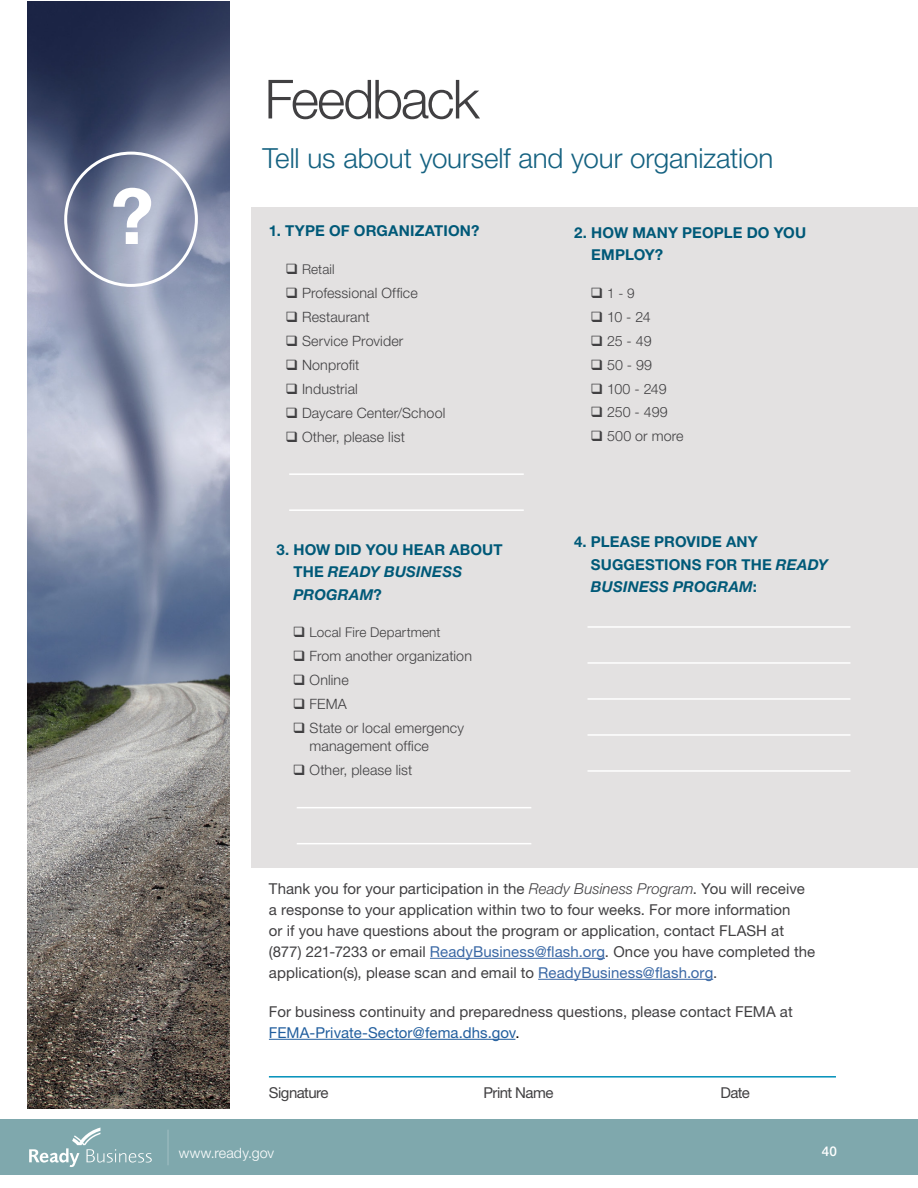
<style>
.page{position:relative;width:918px;height:1188px;background:#fff}
.page>*{position:absolute;margin:0;border:0;box-sizing:border-box;transform-origin:0 0}
.t1{font:700 76.95px "Helvetica Neue LT Std";color:#fff}
.t2{font:300 54px "Helvetica Neue LT Std";letter-spacing:-.04em;color:#414042}
.t3{font:300 27.75px "Helvetica Neue LT Std";letter-spacing:-.005em;color:#156281}
.t4{font:15px/21px "Helvetica Neue LT Std";letter-spacing:.005em;color:#414042}
.t5{font:700 15px/22.5px "Helvetica Neue LT Std";letter-spacing:.01em;color:#005978}
.t6{font:15px "Helvetica Neue LT Std";letter-spacing:-.035em;color:#414042}
.t7{font:300 14.25px/18px "Helvetica Neue LT Std";letter-spacing:.01em;color:#414042}
.t8{font:300 14.25px "Helvetica Neue LT Std";letter-spacing:.01em;color:#fff}
.t9{font:300 13.5px "Helvetica Neue LT Std";letter-spacing:.01em;color:#414042}
.t10{font:500 13.5px "Helvetica Neue LT Std";color:#fff}
.s1{font-style:italic}
.s2{font-weight:300;font-style:italic}
.s3{color:#3a68a5}
.s4{color:#215e9e}
.s5{color:#000}
</style>
<div class="page">
<div style="left:0;top:1119px;width:918px;height:55px;background:#7fa8ad"></div>
<svg style="left:29px;top:1128px;width:123px;height:39px"></svg>
<hr style="left:167px;top:1130px;width:2px;height:35px;background:#fff">
<div style="left:251px;top:207px;width:667px;height:661px;background:#e3e1e1"></div>
<img style="left:27px;top:1px;width:203px;height:1107px">
<div style="left:64px;top:152px;width:134px;height:135px;border:3px solid #fff;border-radius:50%"></div>
<hr style="left:430px;top:958px;width:175px;height:1px;background:#3a68a5">
<hr style="left:538px;top:979px;width:175px;height:1px;background:#3a68a5">
<hr style="left:269px;top:1039px;width:246px;height:1px;background:#215e9e">
<hr style="left:269px;top:1076px;width:567px;height:2px;background:#0090ba">
<hr style="left:289px;top:473px;width:235px;height:2px;background:#fff">
<hr style="left:289px;top:509px;width:235px;height:2px;background:#fff">
<hr style="left:297px;top:807px;width:234px;height:1px;background:#fff">
<hr style="left:297px;top:843px;width:234px;height:1px;background:#fff">
<hr style="left:588px;top:626px;width:262px;height:2px;background:#fff">
<hr style="left:588px;top:662px;width:262px;height:2px;background:#fff">
<hr style="left:588px;top:698px;width:262px;height:2px;background:#fff">
<hr style="left:588px;top:734px;width:262px;height:2px;background:#fff">
<hr style="left:588px;top:770px;width:262px;height:2px;background:#fff">
<h1 class="t1" style="left:111px;top:169px;width:44px">?</h1>
<h2 class="t2" style="left:265px;top:66px;width:217px">Feedback</h2>
<h3 class="t3" style="left:262px;top:141px;width:512px">Tell us about yourself and your organization</h3>
<p class="t5" style="left:269px;top:220px;width:212px">1. TYPE OF ORGANIZATION?</p>
<p class="t9" style="left:285px;top:261px;width:51px">❑ Retail</p>
<p class="t7" style="left:285px;top:284px;width:134px">❑ Professional Office</p>
<p class="t7" style="left:285px;top:308px;width:86px">❑ Restaurant</p>
<p class="t7" style="left:285px;top:332px;width:120px">❑ Service Provider</p>
<p class="t7" style="left:285px;top:356px;width:75px">❑ Nonprofit</p>
<p class="t7" style="left:285px;top:380px;width:74px">❑ Industrial</p>
<p class="t7" style="left:285px;top:404px;width:161px">❑ Daycare Center/School</p>
<p class="t7" style="left:285px;top:428px;width:121px">❑ Other, please list</p>
<p class="t5" style="left:293px;top:538px;width:211px;text-indent:-17px">3. HOW DID YOU HEAR ABOUT<br>THE <span class="s1">READY BUSINESS<br>PROGRAM</span>?</p>
<p class="t9" style="left:293px;top:624px;width:149px">❑ Local Fire Department</p>
<p class="t7" style="left:293px;top:647px;width:181px">❑ From another organization</p>
<p class="t7" style="left:293px;top:671px;width:57px">❑ Online</p>
<p class="t7" style="left:293px;top:695px;width:55px">❑ FEMA</p>
<p class="t7" style="left:310px;top:719px;width:156px;text-indent:-17px">❑ State or local emergency management office</p>
<p class="t7" style="left:293px;top:761px;width:121px">❑ Other, please list</p>
<p class="t5" style="left:591px;top:221px;width:216px;text-indent:-17px">2. HOW MANY PEOPLE DO YOU<br>EMPLOY?</p>
<p class="t9" style="left:591px;top:284px;width:46px">❑ 1 - 9</p>
<p class="t7" style="left:591px;top:307px;width:62px">❑ 10 - 24</p>
<p class="t7" style="left:591px;top:331px;width:63px">❑ 25 - 49</p>
<p class="t7" style="left:591px;top:355px;width:63px">❑ 50 - 99</p>
<p class="t7" style="left:591px;top:379px;width:78px">❑ 100 - 249</p>
<p class="t7" style="left:591px;top:403px;width:79px">❑ 250 - 499</p>
<p class="t7" style="left:591px;top:427px;width:95px">❑ 500 or more</p>
<p class="t5" style="left:591px;top:531px;width:239px;text-indent:-17px">4. PLEASE PROVIDE ANY<br>SUGGESTIONS FOR THE <span class="s1">READY<br>BUSINESS PROGRAM</span>:</p>
<p class="t4" style="left:269px;top:878px;width:548px">Thank you for your participation in the <span class="s2">Ready Business Program</span>. You will receive a response to your application within two to four weeks. For more information<br>or if you have questions about the program or application, contact FLASH at (877) 221-7233 or email <span class="s3">ReadyBusiness@flash.org</span>. Once you have completed the application(s), please scan and email to <span class="s3">ReadyBusiness@flash.org</span>.</p>
<p class="t4" style="left:269px;top:1001px;width:525px">For business continuity and preparedness questions, please contact FEMA at<br><span class="s4">FEMA-Private-Sector@fema.dhs.gov</span><span class="s5">.</span></p>
<p class="t6" style="left:269px;top:1084px;width:61px">Signature</p>
<p class="t6" style="left:483px;top:1084px;width:72px">Print Name</p>
<p class="t4" style="left:720px;top:1082px;width:31px">Date</p>
<p class="t8" style="left:179px;top:1144px;width:97px">www.ready.gov</p>
<p class="t10" style="left:822px;top:1144px;width:17px">40</p>
</div>
